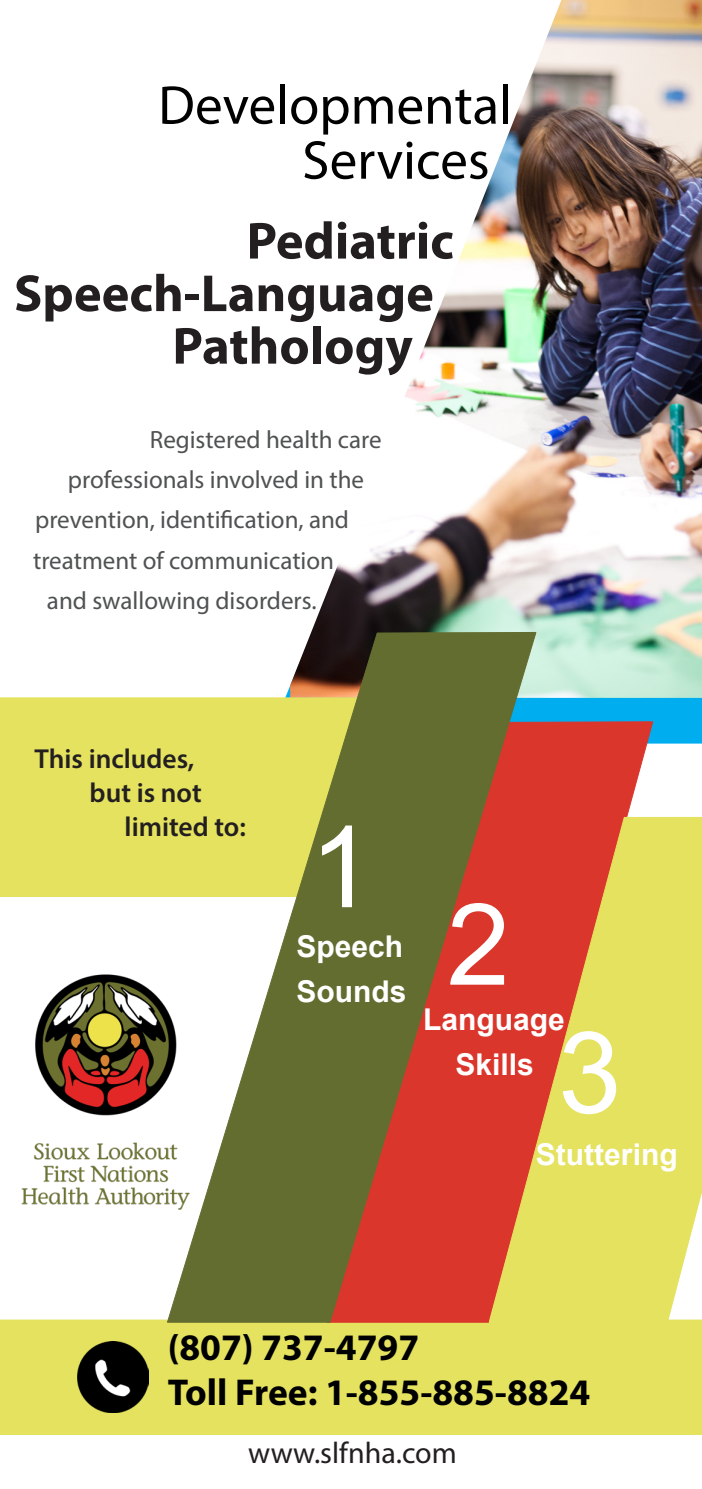
<style>
.page{position:relative;width:702px;height:1489px;background:#fff}
.page>*{position:absolute;margin:0;border:0;box-sizing:border-box;transform-origin:0 0}
.P_-_Paragraph_Style1{font:113.5px "Arial";color:#fff}
.P_-_Paragraph_Style1-2{font:55px "Myriad Pro";color:#000001}
.P_-_Paragraph_Style1-3{font:700 52.5px "Myriad Pro";color:#231f20}
.P_-_Paragraph_Style2{font:700 52.5px "Myriad Pro";color:#231f20}
.P_-_Paragraph_Style3{font:700 52.5px "Myriad Pro";color:#231f20}
.P_-_Paragraph_Style1-4{font:700 37.5px "Myriad Pro";color:#000001}
.P_-_Paragraph_Style1-5{font:700 30px "Arial";color:#fff}
.t1{font:30px "Myriad Pro";color:#231f20}
.P_-_Paragraph_Style6{font:700 30px "Arial";color:#fff}
.P_-_Paragraph_Style5{font:600 27.5px "Myriad Pro";color:#231f20}
.P_-_Paragraph_Style4{font:25px "Myriad Pro";color:#4f5252}
</style>
<div class="page">
<div style="left:0;top:1319px;width:702px;height:115px;background:#e4e25f"></div>
<div style="left:536px;top:697px;width:166px;height:46px;background:#00aeef"></div>
<img style="left:311px;top:0;width:391px;height:697px">
<div style="left:0;top:697px;width:167px;height:199px;background:#e4e25f"></div>
<svg style="left:536px;top:721px;width:116px;height:96px;background:#dc4941"></svg>
<svg style="left:536px;top:817px;width:166px;height:505px;background:#e3c45a"></svg>
<svg style="left:167px;top:632px;width:369px;height:690px;background:#a77f4e"></svg>
<img style="left:21px;top:963px;width:174px;height:257px">
<img style="left:77px;top:1341px;width:71px;height:71px">
<p class="P_-_Paragraph_Style1-2" style="left:158px;top:71px;width:355px">Developmental</p>
<p class="P_-_Paragraph_Style1-2" style="left:302px;top:126px;width:189px">Services</p>
<p class="P_-_Paragraph_Style2" style="left:246px;top:207px;width:209px">Pediatric</p>
<p class="P_-_Paragraph_Style1-3" style="left:14px;top:259px;width:421px">Speech-Language</p>
<p class="P_-_Paragraph_Style3" style="left:172px;top:312px;width:242px">Pathology</p>
<p class="P_-_Paragraph_Style4" style="left:150px;top:424px;width:233px">Registered health care</p>
<p class="P_-_Paragraph_Style4" style="left:68px;top:464px;width:297px">professionals involved in the</p>
<p class="P_-_Paragraph_Style4" style="left:35px;top:504px;width:315px">prevention, identification, and</p>
<p class="P_-_Paragraph_Style4" style="left:33px;top:545px;width:302px">treatment of communication</p>
<p class="P_-_Paragraph_Style4" style="left:47px;top:585px;width:271px">and swallowing disorders.</p>
<p class="P_-_Paragraph_Style5" style="left:35px;top:741px;width:161px">This includes,</p>
<p class="P_-_Paragraph_Style5" style="left:90px;top:775px;width:114px">but is not</p>
<p class="P_-_Paragraph_Style5" style="left:125px;top:808px;width:123px">limited to:</p>
<p class="P_-_Paragraph_Style1" style="left:309px;top:789px;width:65px">1</p>
<p class="P_-_Paragraph_Style1-5" style="left:296px;top:925px;width:108px">Speech</p>
<p class="P_-_Paragraph_Style1-5" style="left:296px;top:970px;width:112px">Sounds</p>
<p class="P_-_Paragraph_Style1" style="left:447px;top:866px;width:65px">2</p>
<p class="P_-_Paragraph_Style1-5" style="left:423px;top:998px;width:143px">Language</p>
<p class="P_-_Paragraph_Style6" style="left:455px;top:1043px;width:80px">Skills</p>
<p class="P_-_Paragraph_Style1" style="left:558px;top:994px;width:65px">3</p>
<p class="P_-_Paragraph_Style1-5" style="left:536px;top:1133px;width:143px">Stuttering</p>
<p class="P_-_Paragraph_Style1-4" style="left:168px;top:1322px;width:253px">(807) 737-4797</p>
<p class="P_-_Paragraph_Style1-4" style="left:168px;top:1367px;width:424px">Toll Free: 1-855-885-8824</p>
<p class="t1" style="left:248px;top:1434px;width:210px">www.slfnha.com</p>
</div>
